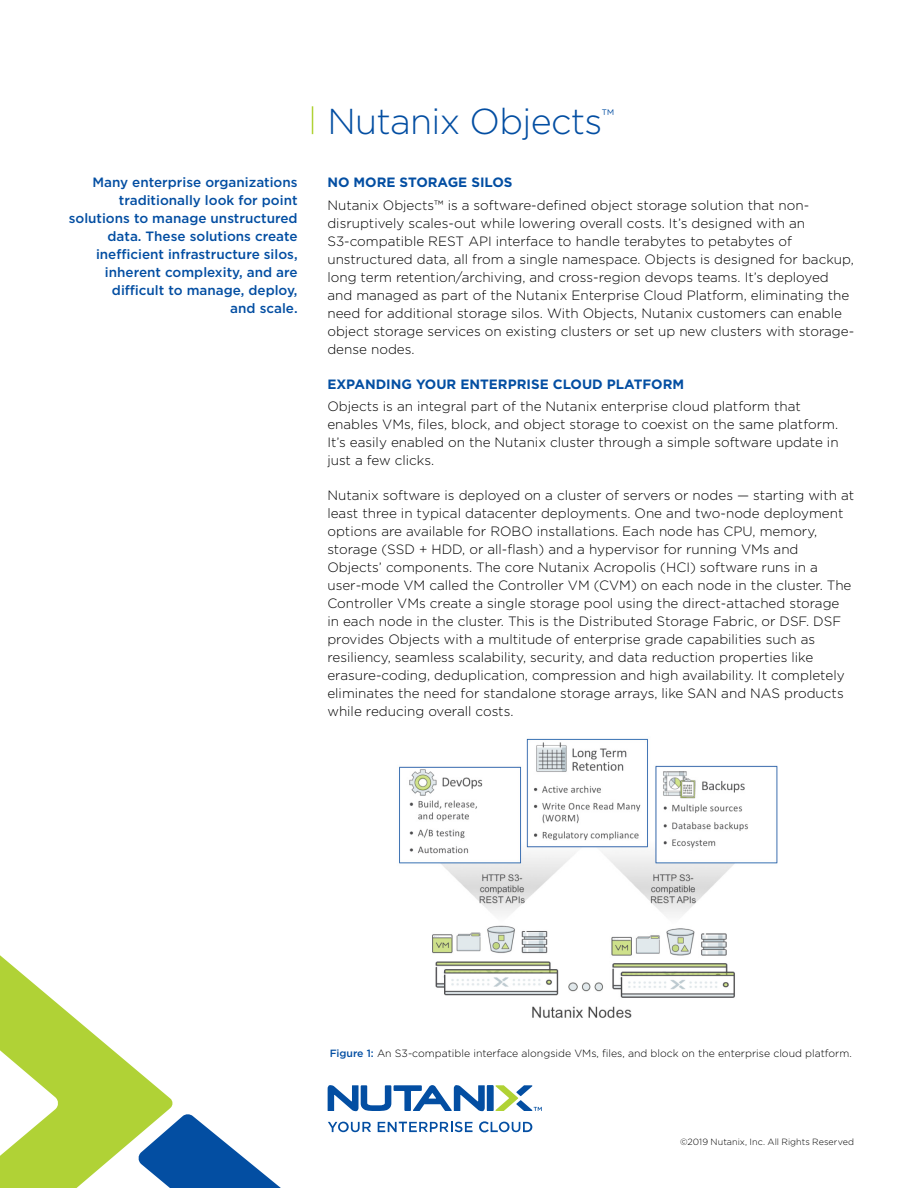
<style>
.page{position:relative;width:918px;height:1188px;background:#fff}
.page>*{position:absolute;margin:0;border:0;box-sizing:border-box;transform-origin:0 0}
.t1{font:300 36px "Gotham";letter-spacing:-.02em;color:#034ea2}
.t2{font:300 13.5px/18px "Gotham";color:#000}
.t3{font:500 13.5px/18px "Gotham";color:#034ea2;text-align:right}
.t4{font:700 13.5px "Gotham";color:#034ea2}
.t5{font:300 10.5px "Gotham";color:#000}
.t6{font:300 9px "Gotham";letter-spacing:.005em;color:#000}
.s1{font-weight:500;color:#034ea2}
</style>
<div class="page">
<svg style="left:0;top:955px;width:281px;height:233px"></svg>
<div style="left:487px;top:1085px;width:6px;height:26px;background:#034ea2"></div>
<svg style="left:328px;top:1085px;width:157px;height:26px"></svg>
<svg style="left:328px;top:1122px;width:43px;height:10px"></svg>
<svg style="left:378px;top:1122px;width:95px;height:10px"></svg>
<svg style="left:479px;top:1121px;width:53px;height:11px"></svg>
<svg style="left:495px;top:1085px;width:47px;height:26px"></svg>
<svg style="left:312px;top:106px;width:1px;height:28px"></svg>
<img style="left:399px;top:738px;width:379px;height:280px">
<p class="t3" style="left:69px;top:173px;width:230px">Many enterprise organizations traditionally look for point solutions to manage unstructured data. These solutions create inefficient infrastructure silos, inherent complexity, and are difficult to manage, deploy,<br>and scale.</p>
<h1 class="t1" style="left:327px;top:99px;width:288px">Nutanix Objects<sup>™</sup></h1>
<p class="t4" style="left:327px;top:174px;width:187px">NO MORE STORAGE SILOS</p>
<p class="t2" style="left:327px;top:196px;width:528px">Nutanix Objects™ is a software-defined object storage solution that non&shy;disruptively scales-out while lowering overall costs. It’s designed with an S3-compatible REST API interface to handle terabytes to petabytes of unstructured data, all from a single namespace. Objects is designed for backup, long term retention/archiving, and cross-region devops teams. It’s deployed and managed as part of the Nutanix Enterprise Cloud Platform, eliminating the need for additional storage silos. With Objects, Nutanix customers can enable object storage services on existing clusters or set up new clusters with storage&shy;dense nodes.</p>
<p class="t4" style="left:327px;top:375px;width:358px">EXPANDING YOUR ENTERPRISE CLOUD PLATFORM</p>
<p class="t2" style="left:327px;top:397px;width:513px">Objects is an integral part of the Nutanix enterprise cloud platform that enables VMs, files, block, and object storage to coexist on the same platform.<br>It’s easily enabled on the Nutanix cluster through a simple software update in just a few clicks.</p>
<p class="t2" style="left:327px;top:486px;width:528px">Nutanix software is deployed on a cluster of servers or nodes — starting with at least three in typical datacenter deployments. One and two-node deployment options are available for ROBO installations. Each node has CPU, memory, storage (SSD + HDD, or all-flash) and a hypervisor for running VMs and Objects’ components. The core Nutanix Acropolis (HCI) software runs in a user-mode VM called the Controller VM (CVM) on each node in the cluster. The Controller VMs create a single storage pool using the direct-attached storage in each node in the cluster. This is the Distributed Storage Fabric, or DSF. DSF provides Objects with a multitude of enterprise grade capabilities such as resiliency, seamless scalability, security, and data reduction properties like erasure-coding, deduplication, compression and high availability. It completely eliminates the need for standalone storage arrays, like SAN and NAS products while reducing overall costs.</p>
<p class="t5" style="left:330px;top:1047px;width:524px"><span class="s1">Figure 1:</span> An S3-compatible interface alongside VMs, files, and block on the enterprise cloud platform.</p>
<p class="t6" style="left:680px;top:1137px;width:176px">©2019 Nutanix, Inc. All Rights Reserved</p>
</div>
